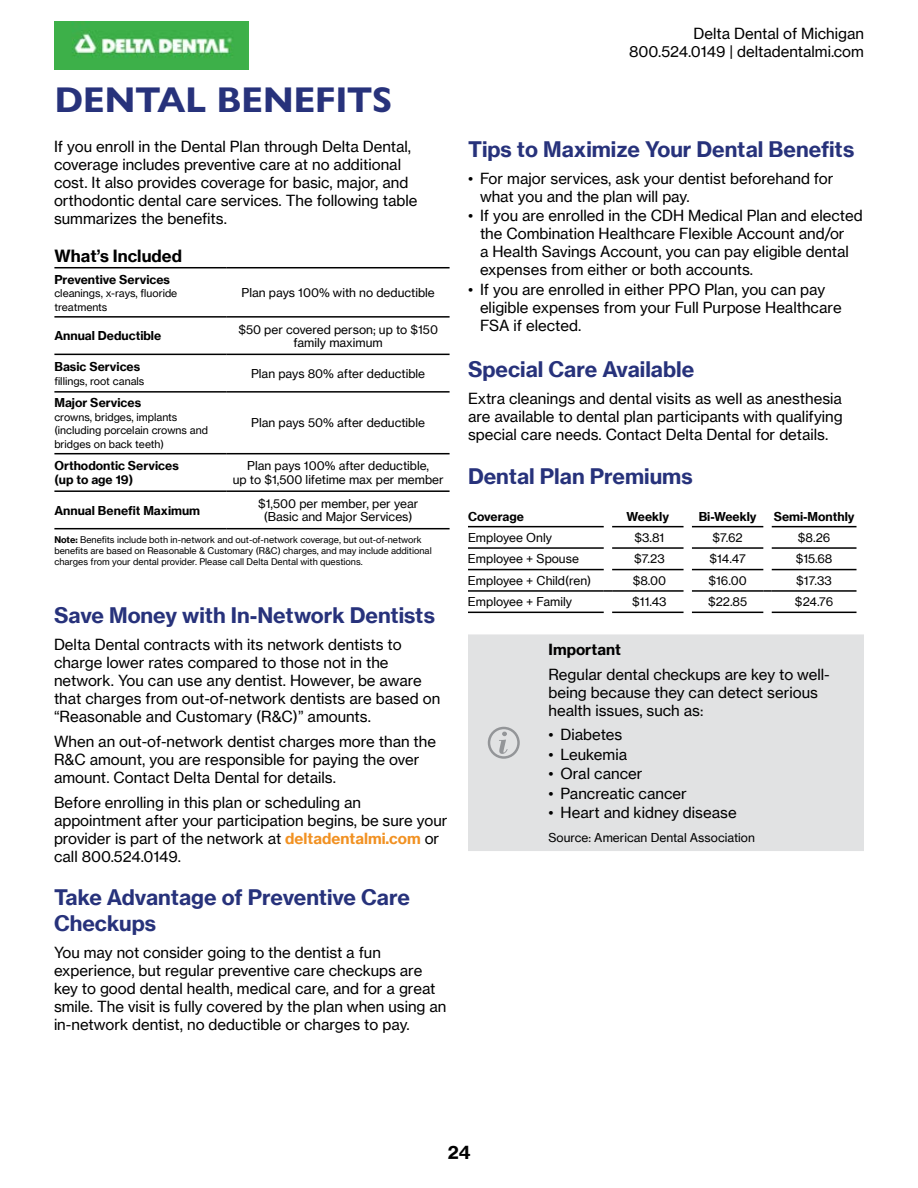
<style>
.page{position:relative;width:918px;height:1188px;background:#fff}
.page>*{position:absolute;margin:0;border:0;box-sizing:border-box;transform-origin:0 0}
.t1{font:700 36px "Gill Sans Nova";color:#27327b}
.t2{font:700 21px/25.2px "N Haas Grotesk TX Pro";color:#27327b}
.t3{font:700 18px "N Haas Grotesk TX Pro";color:#000}
.t4{font:700 16.5px "N Haas Grotesk TX Pro";color:#000}
.t5{font:15px/18px "N Haas Grotesk TX Pro";color:#000}
.t6{font:700 15px "N Haas Grotesk TX Pro";color:#000}
.t7{font:12px/13.5px "N Haas Grotesk TX Pro";color:#000;text-align:center}
.t8{font:700 12px/13.5px "N Haas Grotesk TX Pro";color:#000}
.t9{font:10.5px/13.5px "N Haas Grotesk TX Pro";color:#000}
.t10{font:9px/10.8px "N Haas Grotesk TX Pro";color:#000}
.s1{font-weight:700}
.s2{font-weight:700;color:#f19122}
</style>
<div class="page">
<hr style="left:227px;top:316px;width:223px;height:2px;background:#000">
<hr style="left:227px;top:354px;width:223px;height:1px;background:#000">
<hr style="left:227px;top:391px;width:223px;height:2px;background:#000">
<hr style="left:227px;top:453px;width:223px;height:1px;background:#000">
<hr style="left:227px;top:490px;width:223px;height:2px;background:#000">
<hr style="left:54px;top:316px;width:173px;height:2px;background:#000">
<hr style="left:54px;top:354px;width:173px;height:1px;background:#000">
<hr style="left:54px;top:391px;width:173px;height:2px;background:#000">
<hr style="left:54px;top:453px;width:173px;height:1px;background:#000">
<hr style="left:54px;top:490px;width:173px;height:2px;background:#000">
<hr style="left:54px;top:267px;width:173px;height:1px;background:#000">
<hr style="left:227px;top:267px;width:223px;height:1px;background:#000">
<hr style="left:54px;top:528px;width:173px;height:1px;background:#000">
<hr style="left:227px;top:528px;width:223px;height:1px;background:#000">
<hr style="left:612px;top:526px;width:72px;height:1px;background:#000">
<hr style="left:692px;top:526px;width:71px;height:1px;background:#000">
<hr style="left:772px;top:526px;width:85px;height:1px;background:#000">
<hr style="left:468px;top:547px;width:136px;height:2px;background:#000">
<hr style="left:612px;top:547px;width:72px;height:2px;background:#000">
<hr style="left:692px;top:547px;width:71px;height:2px;background:#000">
<hr style="left:772px;top:547px;width:85px;height:2px;background:#000">
<hr style="left:468px;top:569px;width:136px;height:1px;background:#000">
<hr style="left:612px;top:569px;width:72px;height:1px;background:#000">
<hr style="left:692px;top:569px;width:71px;height:1px;background:#000">
<hr style="left:772px;top:569px;width:85px;height:1px;background:#000">
<hr style="left:468px;top:526px;width:136px;height:1px;background:#000">
<hr style="left:468px;top:612px;width:136px;height:1px;background:#000">
<hr style="left:612px;top:612px;width:72px;height:1px;background:#000">
<hr style="left:692px;top:612px;width:71px;height:1px;background:#000">
<hr style="left:772px;top:612px;width:85px;height:1px;background:#000">
<hr style="left:468px;top:590px;width:136px;height:2px;background:#000">
<svg style="left:604px;top:590px;width:8px;height:2px"></svg>
<hr style="left:612px;top:590px;width:72px;height:2px;background:#000">
<hr style="left:692px;top:590px;width:71px;height:2px;background:#000">
<svg style="left:763px;top:590px;width:9px;height:2px"></svg>
<hr style="left:772px;top:590px;width:85px;height:2px;background:#000">
<div style="left:468px;top:634px;width:396px;height:217px;background:#e1e2e3"></div>
<div style="left:488px;top:727px;width:32px;height:32px;border:2px solid #939598;border-radius:50%"></div>
<svg style="left:499px;top:732px;width:9px;height:22px"></svg>
<img style="left:54px;top:22px;width:195px;height:48px">
<h1 class="t1" style="left:55px;top:77px;width:339px">DENTAL BENEFITS</h1>
<p class="t5" style="left:54px;top:138px;width:365px">If you enroll in the Dental Plan through Delta Dental, coverage includes preventive care at no additional cost. It also provides coverage for basic, major, and orthodontic dental care services. The following table summarizes the benefits.</p>
<p class="t4" style="left:54px;top:245px;width:129px">What’s Included</p>
<p class="t8" style="left:54px;top:273px;width:117px">Preventive Services</p>
<p class="t9" style="left:54px;top:287px;width:124px">cleanings, x-rays, fluoride treatments</p>
<p class="t7" style="left:242px;top:286px;width:195px">Plan pays 100% with no deductible</p>
<p class="t8" style="left:54px;top:329px;width:108px">Annual Deductible</p>
<p class="t7" style="left:238px;top:322px;width:201px">$50 per covered person; up to $150 family maximum</p>
<p class="t8" style="left:54px;top:360px;width:87px">Basic Services</p>
<p class="t9" style="left:54px;top:374px;width:92px">fillings, root canals</p>
<p class="t7" style="left:251px;top:367px;width:176px">Plan pays 80% after deductible</p>
<p class="t8" style="left:54px;top:396px;width:88px">Major Services</p>
<p class="t9" style="left:54px;top:410px;width:155px">crowns, bridges, implants (including porcelain crowns and bridges on back teeth)</p>
<p class="t7" style="left:251px;top:416px;width:175px">Plan pays 50% after deductible</p>
<p class="t8" style="left:54px;top:459px;width:126px">Orthodontic Services (up to age 19)</p>
<p class="t7" style="left:233px;top:459px;width:212px">Plan pays 100% after deductible,<br>up to $1,500 lifetime max per member</p>
<p class="t8" style="left:54px;top:503px;width:147px">Annual Benefit Maximum</p>
<p class="t7" style="left:258px;top:497px;width:162px">$1,500 per member, per year (Basic and Major Services)</p>
<p class="t10" style="left:54px;top:534px;width:379px"><span class="s1">Note:</span> Benefits include both in-network and out-of-network coverage, but out-of-network benefits are based on Reasonable &amp; Customary (R&amp;C) charges, and may include additional charges from your dental provider. Please call Delta Dental with questions.</p>
<h2 class="t2" style="left:54px;top:603px;width:382px">Save Money with In-Network Dentists</h2>
<p class="t5" style="left:54px;top:636px;width:388px">Delta Dental contracts with its network dentists to charge lower rates compared to those not in the network. You can use any dentist. However, be aware that charges from out-of-network dentists are based on “Reasonable and Customary (R&amp;C)” amounts.</p>
<p class="t5" style="left:54px;top:733px;width:384px">When an out-of-network dentist charges more than the<br>R&amp;C amount, you are responsible for paying the over amount. Contact Delta Dental for details.</p>
<p class="t5" style="left:54px;top:793px;width:395px">Before enrolling in this plan or scheduling an appointment after your participation begins, be sure your provider is part of the network at <span class="s2">deltadentalmi.com</span> or call 800.524.0149.</p>
<h2 class="t2" style="left:54px;top:885px;width:358px">Take Advantage of Preventive Care<br>Checkups</h2>
<p class="t5" style="left:54px;top:943px;width:394px">You may not consider going to the dentist a fun experience, but regular preventive care checkups are key to good dental health, medical care, and for a great smile. The visit is fully covered by the plan when using an in-network dentist, no deductible or charges to pay.</p>
<p class="t5" style="left:629px;top:25px;width:236px;text-align:right">Delta Dental of Michigan<br>800.524.0149 | deltadentalmi.com</p>
<h2 class="t2" style="left:468px;top:136px;width:388px">Tips to Maximize Your Dental Benefits</h2>
<p class="t5" style="left:480px;top:169px;width:355px;text-indent:-12px">• For major services, ask your dentist beforehand for what you and the plan will pay.</p>
<p class="t5" style="left:480px;top:207px;width:384px;text-indent:-12px">• If you are enrolled in the CDH Medical Plan and elected the Combination Healthcare Flexible Account and/or<br>a Health Savings Account, you can pay eligible dental expenses from either or both accounts.</p>
<p class="t5" style="left:480px;top:280px;width:363px;text-indent:-12px">• If you are enrolled in either PPO Plan, you can pay eligible expenses from your Full Purpose Healthcare<br>FSA if elected.</p>
<h2 class="t2" style="left:468px;top:357px;width:228px">Special Care Available</h2>
<p class="t5" style="left:468px;top:390px;width:376px;text-align:justify">Extra cleanings and dental visits as well as anesthesia are available to dental plan participants with qualifying special care needs. Contact Delta Dental for details.</p>
<h2 class="t2" style="left:468px;top:464px;width:226px">Dental Plan Premiums</h2>
<p class="t8" style="left:468px;top:510px;width:58px">Coverage</p>
<p class="t8" style="left:627px;top:510px;width:44px">Weekly</p>
<p class="t8" style="left:699px;top:510px;width:59px">Bi-Weekly</p>
<p class="t8" style="left:774px;top:510px;width:82px">Semi-Monthly</p>
<p class="t7" style="left:468px;top:531px;width:85px">Employee Only</p>
<p class="t7" style="left:635px;top:531px;width:31px">$3.81</p>
<p class="t7" style="left:712px;top:531px;width:32px">$7.62</p>
<p class="t7" style="left:798px;top:531px;width:34px">$8.26</p>
<p class="t7" style="left:468px;top:552px;width:113px">Employee + Spouse</p>
<p class="t7" style="left:634px;top:552px;width:32px">$7.23</p>
<p class="t7" style="left:710px;top:552px;width:38px">$14.47</p>
<p class="t7" style="left:796px;top:552px;width:38px">$15.68</p>
<p class="t7" style="left:468px;top:574px;width:125px">Employee + Child(ren)</p>
<p class="t7" style="left:633px;top:574px;width:35px">$8.00</p>
<p class="t7" style="left:709px;top:574px;width:40px">$16.00</p>
<p class="t7" style="left:796px;top:574px;width:37px">$17.33</p>
<p class="t7" style="left:468px;top:595px;width:106px">Employee + Family</p>
<p class="t7" style="left:632px;top:595px;width:36px">$11.43</p>
<p class="t7" style="left:708px;top:595px;width:41px">$22.85</p>
<p class="t7" style="left:795px;top:595px;width:40px">$24.76</p>
<p class="t6" style="left:549px;top:640px;width:74px">Important</p>
<p class="t5" style="left:549px;top:665px;width:283px">Regular dental checkups are key to well&shy;being because they can detect serious health issues, such as:</p>
<p class="t5" style="left:549px;top:726px;width:75px">• Diabetes</p>
<p class="t5" style="left:549px;top:745px;width:80px">• Leukemia</p>
<p class="t5" style="left:549px;top:765px;width:95px">• Oral cancer</p>
<p class="t5" style="left:549px;top:784px;width:140px">• Pancreatic cancer</p>
<p class="t5" style="left:549px;top:804px;width:190px">• Heart and kidney disease</p>
<p class="t7" style="left:549px;top:831px;width:208px">Source: American Dental Association</p>
<p class="t3" style="left:448px;top:1141px;width:24px">24</p>
</div>
